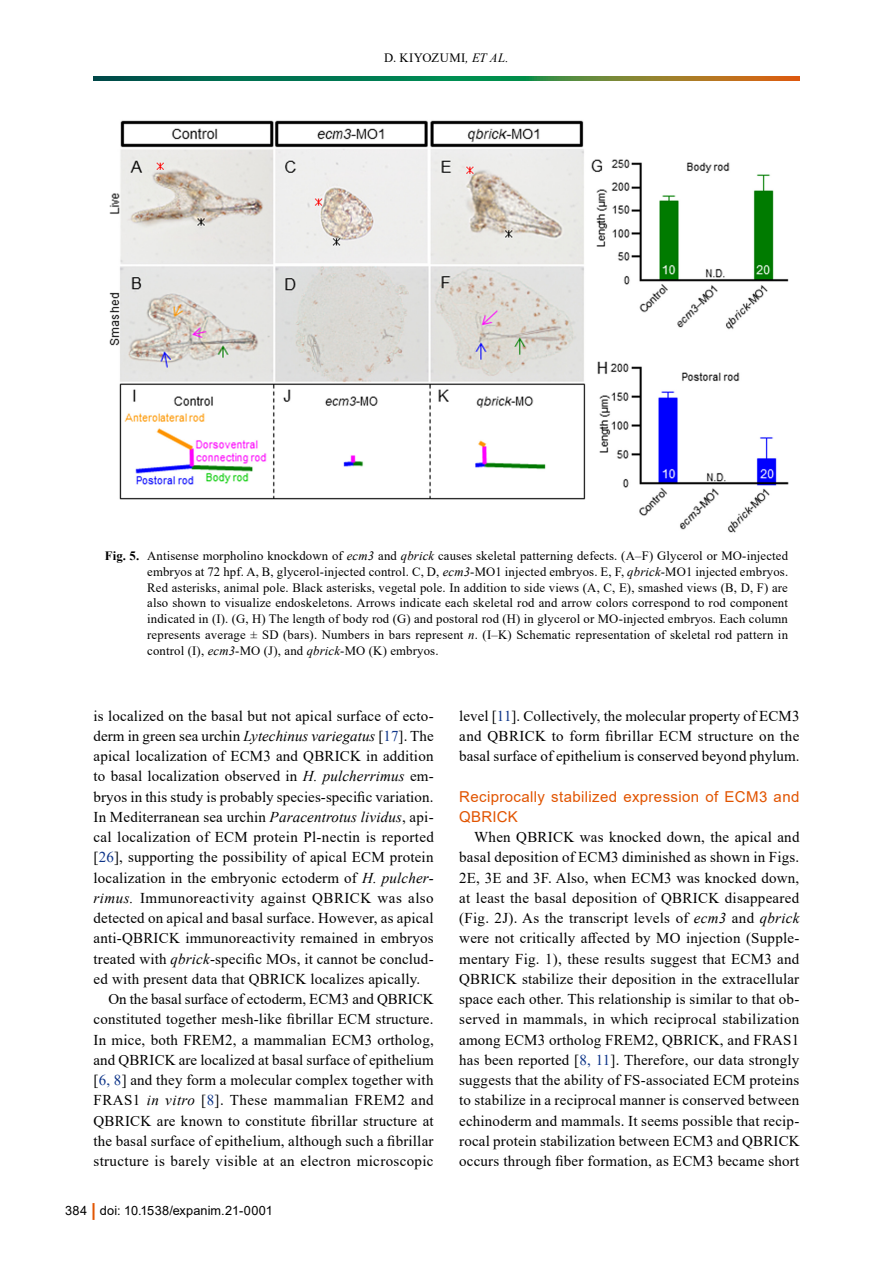
<style>
.page{position:relative;width:893px;height:1263px;background:#fff}
.page>*{position:absolute;margin:0;border:0;box-sizing:border-box;transform-origin:0 0}
.t1{font:15px/20.2px "Times New Roman";letter-spacing:.01em;color:#000;text-align:justify}
.t2{font:15px "Times New Roman";letter-spacing:.03em;color:#000}
.t3{font:15px/20.2px "Arial";letter-spacing:.025em;color:#e15400}
.t4{font:12.75px/15.8px "Times New Roman";letter-spacing:.015em;color:#000;text-align:justify}
.t5{font:12.75px "Arial";letter-spacing:.01em;color:#000}
.s1{font-style:italic}
.s2{font-weight:700}
.s3{color:#0c3388}
.s4{font-weight:700;font-size:18px;color:#e15400}
</style>
<div class="page">
<svg style="left:94px;top:77px;width:705px;height:4px;background:#377842"></svg>
<img style="left:109px;top:120px;width:679px;height:413px">
<p class="t4" style="left:384px;top:49px;width:126px">D. KIYOZUMI<span class="s1">, ET AL.</span></p>
<p class="t4" style="left:147px;top:548px;width:642px;text-indent:-42px"><span class="s2">Fig. 5.</span> Antisense morpholino knockdown of <span class="s1">ecm3</span> and <span class="s1">qbrick</span> causes skeletal patterning defects. (A–F) Glycerol or MO -injected embryos at 72 hpf. A, B, glycerol-injected control. C, D, <span class="s1">ecm3</span>-MO1 injected embryos. E, F, <span class="s1">qbrick</span>-MO1 injected embryos.<br>Red asterisks, animal pole. Black asterisks, vegetal pole. In addition to side views (A, C, E), smashed views (B, D, F) are also shown to visualize endoskeletons. Arrows indicate each skeletal rod and arrow colors correspond to rod component indicated in (I). (G, H) The length of body rod (G) and postoral rod (H) in glycerol or MO-injected embryos. Each column represents average ± SD (bars). Numbers in bars represent <span class="s1">n</span>. (I–K) Schematic representation of skeletal rod pattern in control (I), <span class="s1">ecm3</span>-MO (J), and <span class="s1">qbrick</span>-MO (K) embryos.</p>
<p class="t1" style="left:94px;top:705px;width:342px">is localized on the basal but not apical surface of ecto&shy;derm in green sea urchin <span class="s1">Lytechinus variegatus</span> [<span class="s3">17</span>]. The apical localization of ECM3 and QBRICK in addition to basal localization observed in <span class="s1">H. pulcherrimus</span> em&shy;bryos in this study is probably species-specific variation.<br>In Mediterranean sea urchin <span class="s1">Paracentrotus lividus</span>, api&shy;cal localization of ECM</p>
<p class="t1" style="left:253px;top:826px;width:182px">protein Pl-nectin is reported</p>
<p class="t1" style="left:94px;top:847px;width:341px">[<span class="s3">26</span>], supporting the possibility of apical ECM protein</p>
<p class="t1" style="left:94px;top:867px;width:342px">localization in the embryonic ectoderm of <span class="s1">H. pulcher-</span></p>
<p class="t2" style="left:94px;top:887px;width:342px"><span class="s1">rimus.</span> Immunoreactivity against QBRICK was also</p>
<p class="t1" style="left:94px;top:907px;width:341px">detected on apical and basal surface. However, as apical</p>
<p class="t1" style="left:94px;top:928px;width:342px">anti-QBRICK immunoreactivity remained in embryos</p>
<p class="t1" style="left:94px;top:948px;width:342px">treated with <span class="s1">qbrick</span>-specific MOs, it cannot be conclud-</p>
<p class="t1" style="left:94px;top:968px;width:328px">ed with present data that QBRICK localizes apically.</p>
<p class="t1" style="left:108px;top:988px;width:327px">On the basal surface of ectoderm, ECM3 and QBRICK</p>
<p class="t1" style="left:94px;top:1009px;width:341px">constituted together mesh-like fibrillar ECM structure.</p>
<p class="t1" style="left:94px;top:1029px;width:342px">In mice, both FREM2, a mammalian ECM3 ortholog,</p>
<p class="t1" style="left:94px;top:1049px;width:342px">and QBRICK are localized at basal surface of epithelium</p>
<p class="t1" style="left:94px;top:1069px;width:341px">[<span class="s3">6, 8</span>] and they form a molecular complex together with</p>
<p class="t2" style="left:94px;top:1090px;width:342px">FRAS1 <span class="s1">in vitro</span> [<span class="s3">8</span>]. These mammalian FREM2 and</p>
<p class="t1" style="left:94px;top:1110px;width:342px">QBRICK are known to constitute fibrillar structure at</p>
<p class="t1" style="left:94px;top:1130px;width:341px">the basal surface of epithelium, although such a fibrillar</p>
<p class="t1" style="left:94px;top:1150px;width:341px">structure is barely visible at an electron microscopic</p>
<p class="t5" style="left:65px;top:1202px;width:209px">384 <span class="s4">|</span> doi: 10.1538/expanim.21-0001</p>
<p class="t1" style="left:459px;top:705px;width:312px">level [<span class="s3">11</span>]. Collectively, the molecular property of ECM</p>
<p class="t1" style="left:459px;top:705px;width:342px;text-indent:333px">3 and QBRICK to form fibrillar ECM structure on the basal surface of epithelium is conserved beyond phylum.</p>
<p class="t3" style="left:459px;top:786px;width:342px">Reciprocally stabilized expression of ECM3 and<br>QBRICK</p>
<p class="t1" style="left:459px;top:826px;width:342px;text-indent:15px">When QBRICK was knocked down, the apical and basal deposition of ECM3 diminished as shown in Figs.<br>2E, 3E and 3F. Also, when ECM</p>
<p class="t1" style="left:459px;top:867px;width:342px;text-indent:205px">3 was knocked down, at least the basal deposition of QBRICK disappeared (Fig. 2J). As the transcript levels of <span class="s1">ecm3</span> and <span class="s1">qbrick </span>were not critically affected by MO injection (Supple&shy;mentary Fig. 1), these results suggest that ECM</p>
<p class="t1" style="left:459px;top:948px;width:342px;text-indent:305px">3 and QBRICK stabilize their deposition in the extracellular space each other. This relationship is similar to that ob&shy;served in mammals, in which reciprocal stabilization among ECM3 ortholog FREM2, QBRICK, and FRAS1 has been reported [<span class="s3">8, 11</span>]. Therefore, our data strongly suggests that the ability of FS-associated ECM proteins to stabilize in a reciprocal manner is conserved between echinoderm and mammals. It seems possible that recip&shy;rocal protein stabilization between ECM3 and QBRICK occurs through fiber formation, as ECM3 became short</p>
</div>
